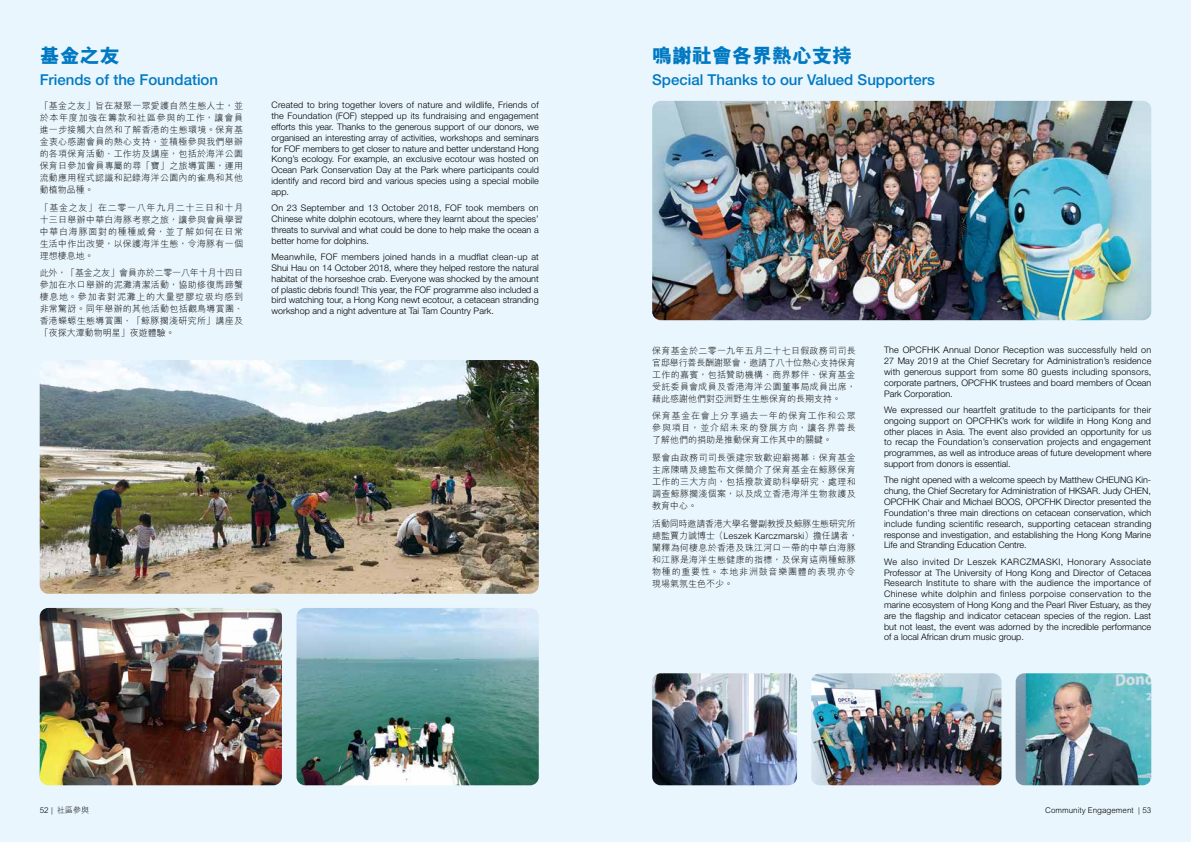
<style>
.page{position:relative;width:1191px;height:842px;background:#eaf6fd}
.page>*{position:absolute;margin:0;border:0;box-sizing:border-box;transform-origin:0 0}
.t1{font:800 20px "M Hei HK";color:#0079c3}
.t2{font:500 15px "Helvetica Neue LT Std";color:#0079c3}
.t3{font:300 9px/10.8px "Helvetica Neue LT Std";color:#000;text-align:justify}
.t4{font:300 9px/12px "M Hei HK";letter-spacing:.03em;color:#000;text-align:justify}
.t5{font:300 8px "M Hei HK";color:#000}
</style>
<div class="page">
<img style="left:40px;top:608px;width:242px;height:177px">
<img style="left:296px;top:608px;width:243px;height:177px">
<img style="left:40px;top:360px;width:499px;height:234px">
<img style="left:652px;top:101px;width:499px;height:219px">
<img style="left:652px;top:673px;width:145px;height:112px">
<img style="left:811px;top:673px;width:190px;height:112px">
<img style="left:1015px;top:673px;width:136px;height:112px">
<h1 class="t1" style="left:40px;top:42px;width:81px">基金之友</h1>
<h2 class="t2" style="left:40px;top:70px;width:180px">Friends of the Foundation</h2>
<p class="t4" style="left:40px;top:99px;width:205px">「基金之友」旨在凝聚一眾愛護自然生態人士，並於本年度加強在籌款和社區參與的工作，讓會員進一步接觸大自然和了解香港的生態環境。保育基金衷心感謝會員的熱心支持，並積極參與我們舉辦的各項保育活動、工作坊及講座，包括於海洋公園保育日參加會員專屬的尋「寶」之旅導賞團，運用流動應用程式認識和記錄海洋公園內的雀鳥和其他動植物品種。</p>
<p class="t4" style="left:40px;top:201px;width:205px">「基金之友」在二零一八年九月二十三日和十月十三日舉辦中華白海豚考察之旅，讓參與會員學習中華白海豚面對的種種威脅，並了解如何在日常生活中作出改變，以保護海洋生態，令海豚有一個理想棲息地。</p>
<p class="t4" style="left:40px;top:267px;width:205px">此外，「基金之友」會員亦於二零一八年十月十四日參加在水口舉辦的泥灘清潔活動，協助修復馬蹄蟹棲息地。參加者對泥灘上的大量塑膠垃圾均感到非常驚訝。同年舉辦的其他活動包括觀鳥導賞團、香港蠑螈生態導賞團、「鯨豚擱淺研究所」講座及「夜探大潭動物明星」夜遊體驗。</p>
<p class="t3" style="left:271px;top:100px;width:269px">Created to bring together lovers of nature and wildlife, Friends of the Foundation (FOF) stepped up its fundraising and engagement efforts this year. Thanks to the generous support of our donors, we organised an interesting array of activities, workshops and seminars for FOF members to get closer to nature and better understand Hong Kong’s ecology. For example, an exclusive ecotour was hosted on Ocean Park Conservation Day at the Park where participants could identify and record bird and various species using a special mobile app.</p>
<p class="t3" style="left:271px;top:202px;width:269px">On 23 September and 13 October 2018, FOF took members on Chinese white dolphin ecotours, where they learnt about the species’ threats to survival and what could be done to help make the ocean a better home for dolphins.</p>
<p class="t3" style="left:271px;top:251px;width:269px">Meanwhile, FOF members joined hands in a mudflat clean-up at Shui Hau on 14 October 2018, where they helped restore the natural habitat of the horseshoe crab. Everyone was shocked by the amount of plastic debris found! This year, the FOF programme also included a bird watching tour, a Hong Kong newt ecotour, a cetacean stranding workshop and a night adventure at Tai Tam Country Park.</p>
<h1 class="t1" style="left:652px;top:42px;width:201px">鳴謝社會各界熱心支持</h1>
<h2 class="t2" style="left:652px;top:70px;width:284px">Special Thanks to our Valued Supporters</h2>
<p class="t4" style="left:652px;top:344px;width:205px">保育基金於二零一九年五月二十七日假政務司司長官邸舉行善長酬謝聚會，邀請了八十位熱心支持保育工作的嘉賓，包括贊助機構、商界夥伴、保育基金受託委員會成員及香港海洋公園董事局成員出席，藉此感謝他們對亞洲野生生態保育的長期支持。</p>
<p class="t4" style="left:652px;top:410px;width:205px">保育基金在會上分享過去一年的保育工作和公眾參與項目，並介紹未來的發展方向，讓各界善長了解他們的捐助是推動保育工作其中的關鍵。</p>
<p class="t4" style="left:652px;top:451px;width:205px">聚會由政務司司長張建宗致歡迎辭揭幕；保育基金主席陳晴及總監布文傑簡介了保育基金在鯨豚保育工作的三大方向，包括撥款資助科學研究、處理和調查鯨豚擱淺個案，以及成立香港海洋生物救護及教育中心。</p>
<p class="t4" style="left:652px;top:517px;width:207px;text-align:left">活動同時邀請香港大學名譽副教授及鯨豚生態研究所總監賈力誠博士（Leszek Karczmarski）擔任講者，闡釋為何棲息於香港及珠江河口一帶的中華白海豚和江豚是海洋生態健康的指標，及保育這兩種鯨豚物種的重要性。本地非洲鼓音樂團體的表現亦令現場氣氛生色不少。</p>
<p class="t3" style="left:884px;top:345px;width:269px">The OPCFHK Annual Donor Reception was successfully held on 27 May 2019 at the Chief Secretary for Administration’s residence with generous support from some 80 guests including sponsors, corporate partners, OPCFHK trustees and board members of Ocean Park Corporation.</p>
<p class="t3" style="left:884px;top:404px;width:269px">We expressed our heartfelt gratitude to the participants for their ongoing support on OPCFHK’s work for wildlife in Hong Kong and other places in Asia. The event also provided an opportunity for us to recap the Foundation’s conservation projects and engagement programmes, as well as introduce areas of future development where support from donors is essential.</p>
<p class="t3" style="left:884px;top:475px;width:269px">The night opened with a welcome speech by Matthew CHEUNG Kin&shy;chung, the Chief Secretary for Administration of HKSAR. Judy CHEN, OPCFHK Chair and Michael BOOS, OPCFHK Director presented the Foundation's three main directions on cetacean conservation, which include funding scientific research, supporting cetacean stranding response and investigation, and establishing the Hong Kong Marine Life and Stranding Education Centre.</p>
<p class="t3" style="left:884px;top:556px;width:269px">We also invited Dr Leszek KARCZMASKI, Honorary Associate Professor at The University of Hong Kong and Director of Cetacea Research Institute to share with the audience the importance of Chinese white dolphin and finless porpoise conservation to the marine ecosystem of Hong Kong and the Pearl River Estuary, as they are the flagship and indicator cetacean species of the region. Last but not least, the event was adorned by the incredible performance of a local African drum music group.</p>
<p class="t5" style="left:40px;top:804px;width:51px">52 | 社區參與</p>
<p class="t5" style="left:1045px;top:804px;width:108px">Community Engagement | 53</p>
</div>
